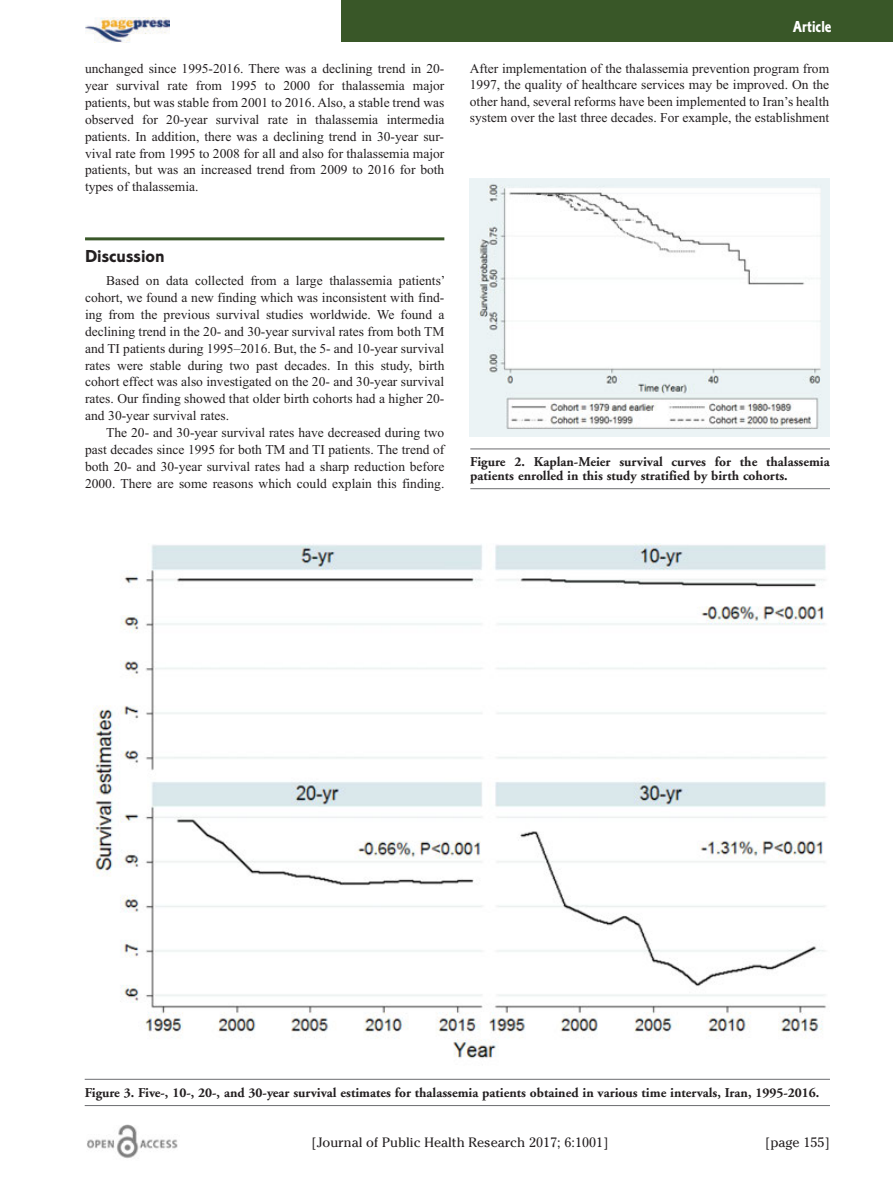
<style>
.page{position:relative;width:893px;height:1191px;background:#fff}
.page>*{position:absolute;margin:0;border:0;box-sizing:border-box;transform-origin:0 0}
.t1{font:18px "Corinthian Bold Plain";color:#231f20}
.t2{font:16.5px "Corinthian Bold Condensed Plain";color:#fff}
.t3{font:13.5px/16.8px "Times New Roman";color:#231f20;text-align:justify}
.t4{font:700 13.5px/13.5px "Adobe Garamond";color:#231f20}
.t5{font:13.5px "Cheltenham";color:#231f20}
</style>
<div class="page">
<div style="left:342px;top:0;width:551px;height:41px;background:#395728"></div>
<hr style="left:85px;top:237px;width:359px;height:3px;background:#395728">
<img style="left:85px;top:17px;width:85px;height:26px">
<img style="left:87px;top:1124px;width:91px;height:35px">
<hr style="left:470px;top:448px;width:360px;height:1px;background:#6c6d70">
<hr style="left:470px;top:488px;width:360px;height:1px;background:#6c6d70">
<img style="left:470px;top:179px;width:359px;height:258px">
<hr style="left:85px;top:1079px;width:745px;height:1px;background:#6c6d70">
<hr style="left:85px;top:1105px;width:745px;height:1px;background:#6c6d70">
<img style="left:93px;top:543px;width:733px;height:516px">
<p class="t3" style="left:85px;top:60px;width:361px">unchanged since 1995-2016. There was a declining trend in 20- year survival rate from 1995 to 2000 for thalassemia major patients, but was stable from 2001 to 2016. Also, a stable trend was observed for 20-year survival rate in thalassemia intermedia patients. In addition, there was a declining trend in 30-year sur&shy;vival rate from 1995 to 2008 for all and also for thalassemia major patients, but was an increased trend from 2009 to 2016 for both types of thalassemia.</p>
<h1 class="t1" style="left:85px;top:250px;width:81px">Discussion</h1>
<p class="t3" style="left:85px;top:272px;width:362px;text-indent:21px">Based on data collected from a large thalassemia patients’ cohort, we found a new finding which was inconsistent with find&shy;ing from the previous survival studies worldwide. We found a declining trend in the 20- and 30-year survival rates from both TM and TI patients during 1995–2016. But, the 5- and 10-year survival rates were stable during two past decades. In this study, birth cohort effect was also investigated on the 20- and 30-year survival rates. Our finding showed that older birth cohorts had a higher 20- and 30-year survival rates.</p>
<p class="t3" style="left:85px;top:424px;width:361px;text-indent:21px">The 20- and 30-year survival rates have decreased during two past decades since 1995 for both TM and TI patients. The trend of both 20- and 30-year survival rates had a sharp reduction before 2000. There are some reasons which could explain this finding.</p>
<p class="t2" style="left:793px;top:21px;width:40px">Article</p>
<p class="t3" style="left:470px;top:60px;width:361px;line-height:16.2px">After implementation of the thalassemia prevention program from 1997, the quality of healthcare services may be improved. On the other hand, several reforms have been implemented to Iran’s health system over the last three decades. For example, the establishment</p>
<p class="t4" style="left:470px;top:456px;width:361px">Figure 2. Kaplan-Meier survival curves for the thalassemia patients enrolled in this study stratified by birth cohorts.</p>
<p class="t4" style="left:85px;top:1086px;width:736px">Figure 3. Five-, 10-, 20-, and 30-year survival estimates for thalassemia patients obtained in various time intervals, Iran, 1995-2016.</p>
<p class="t5" style="left:311px;top:1134px;width:299px">[Journal of Public Health Research 2017; 6:1001]</p>
<p class="t5" style="left:765px;top:1134px;width:66px">[page 155]</p>
</div>
